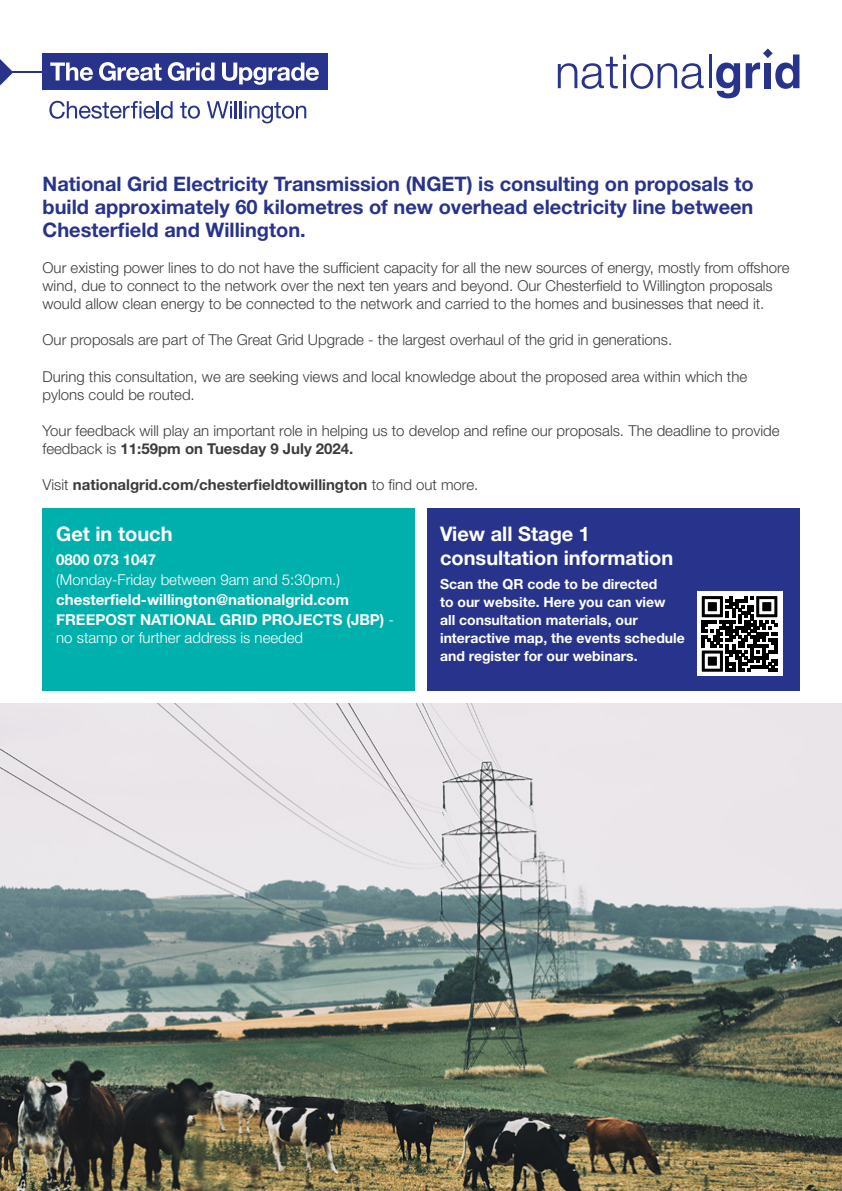
<style>
.page{position:relative;width:842px;height:1191px;background:#fff}
.page>*{position:absolute;margin:0;border:0;box-sizing:border-box;transform-origin:0 0}
.t1{font:700 20px/23px "Helvetica Neue LT Std";color:#28348b;text-align:justify}
.t2{font:700 20px/24px "Helvetica Neue";color:#fff}
.t3{font:300 15px/18px "Helvetica Neue LT Std";color:#3c3c3b}
.t4{font:700 15px/20px "Helvetica Neue";color:#fff}
.t5{font:300 15px "Helvetica Neue LT Std";color:#fff}
.t6{font:700 15px "Helvetica Neue LT Std";color:#3c3c3b}
.t7{font:700 14px/18px "Helvetica Neue LT Std";color:#fff}
.s1{font-weight:700}
.s2{font-weight:300}
.s3{font-family:"Helvetica Neue LT Std";font-weight:300}
</style>
<div class="page">
<div style="left:43px;top:508px;width:372px;height:183px;background:#00b0ad"></div>
<div style="left:427px;top:508px;width:372px;height:183px;background:#28348b"></div>
<svg style="left:698px;top:591px;width:84px;height:84px"></svg>
<svg style="left:702px;top:596px;width:75px;height:75px"></svg>
<img style="left:0;top:703px;width:842px;height:488px">
<hr style="left:0;top:71px;width:44px;height:2px;background:#28348b">
<svg style="left:0;top:59px;width:13px;height:27px"></svg>
<svg style="left:558px;top:55px;width:146px;height:34px"></svg>
<hr style="left:708px;top:55px;width:3px;height:33px;background:#28348b">
<svg style="left:716px;top:63px;width:24px;height:35px"></svg>
<svg style="left:746px;top:48px;width:53px;height:41px"></svg>
<div style="left:42px;top:54px;width:285px;height:36px;background:#28348b"></div>
<svg style="left:50px;top:62px;width:43px;height:19px"></svg>
<svg style="left:99px;top:62px;width:63px;height:19px"></svg>
<svg style="left:168px;top:62px;width:47px;height:19px"></svg>
<svg style="left:222px;top:63px;width:97px;height:22px"></svg>
<svg style="left:49px;top:101px;width:124px;height:18px"></svg>
<svg style="left:180px;top:102px;width:20px;height:17px"></svg>
<svg style="left:207px;top:101px;width:99px;height:22px"></svg>
<h1 class="t1" style="left:43px;top:172px;width:713px">National Grid Electricity Transmission (NGET) is consulting on proposals to build approximately 60 kilometres of new overhead electricity line between Chesterfield and Willington.</h1>
<p class="t3" style="left:43px;top:259px;width:748px">Our existing power lines to do not have the sufficient capacity for all the new sources of energy, mostly from offshore wind, due to connect to the network over the next ten years and beyond. Our Chesterfield to Willington proposals would allow clean energy to be connected to the network and carried to the homes and businesses that need it.</p>
<p class="t3" style="left:43px;top:331px;width:631px">Our proposals are part of The Great Grid Upgrade - the largest overhaul of the grid in generations.</p>
<p class="t3" style="left:43px;top:367px;width:706px">During this consultation, we are seeking views and local knowledge about the proposed area within which the pylons could be routed.</p>
<p class="t3" style="left:43px;top:421px;width:738px">Your feedback will play an important role in helping us to develop and refine our proposals. The deadline to provide feedback is <span class="s1">11:59pm on Tuesday 9 July 2024.</span></p>
<p class="t6" style="left:43px;top:475px;width:437px"><span class="s2">Visit</span> nationalgrid.com/chesterfieldtowillington <span class="s2">to find out more.</span></p>
<h1 class="t2" style="left:56px;top:522px;width:118px">Get in touch</h1>
<p class="t4" style="left:56px;top:550px;width:102px">0800 073 1047</p>
<p class="t5" style="left:56px;top:570px;width:285px">(Monday-Friday between 9am and 5:30pm.)</p>
<p class="t4" style="left:56px;top:590px;width:339px">chesterfield-willington@nationalgrid.com<br>FREEPOST NATIONAL GRID PROJECTS (JBP) <span class="s3">-</span></p>
<p class="t5" style="left:56px;top:628px;width:248px">no stamp or further address is needed</p>
<h1 class="t2" style="left:440px;top:522px;width:235px">View all Stage 1 consultation information</h1>
<p class="t7" style="left:440px;top:574px;width:246px">Scan the QR code to be directed<br>to our website. Here you can view<br>all consultation materials, our interactive map, the events schedule and register for our webinars.</p>
</div>
